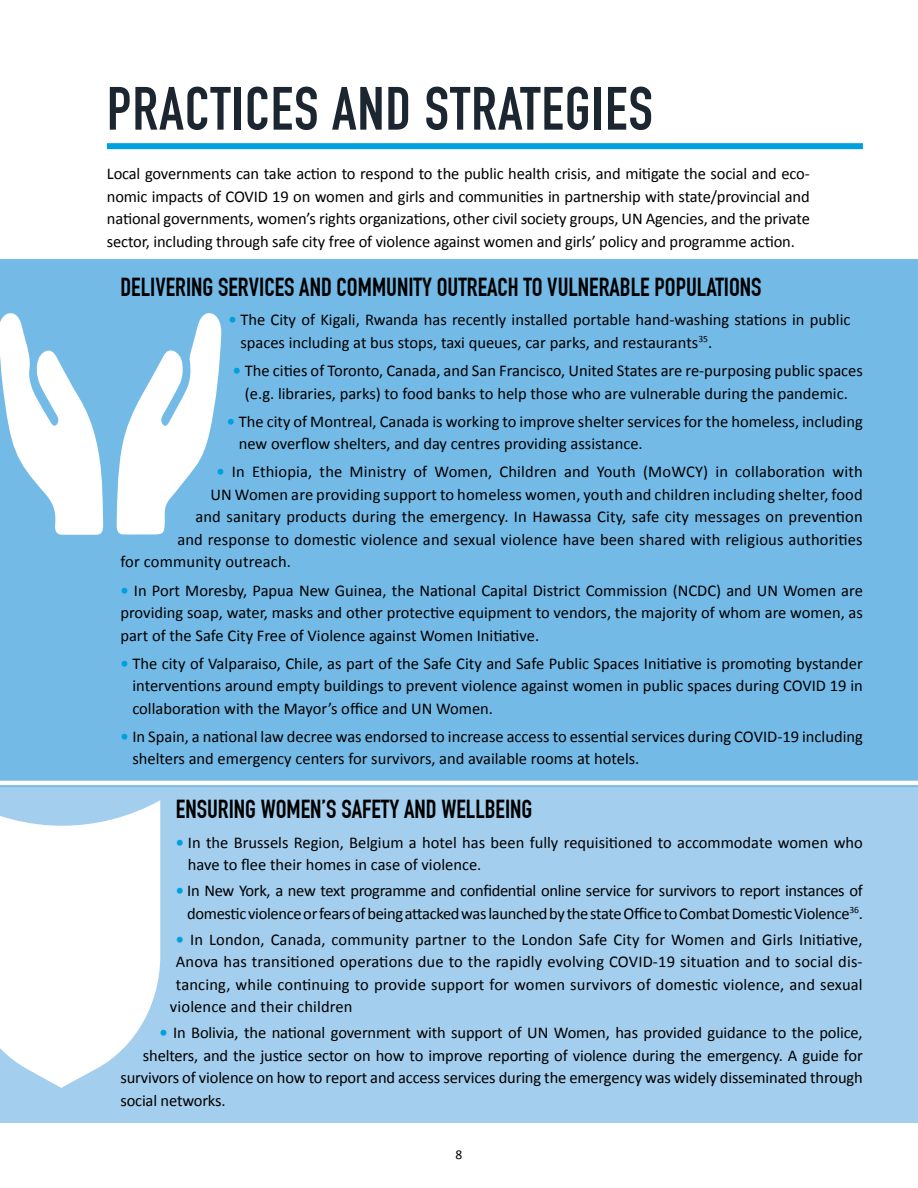
<style>
.page{position:relative;width:918px;height:1188px;background:#fff}
.page>*{position:absolute;margin:0;border:0;box-sizing:border-box;transform-origin:0 0}
.t1{font:700 60px "DIN Condensed";letter-spacing:.02em;color:#1b2630}
.t2{font:700 25.5px "DIN Condensed";color:#000}
.t3{font:16.5px/22.5px "Calibri";color:#000}
.t4{font:16.5px/22.5px "Calibri";letter-spacing:-.02em;color:#000;text-align:right}
.t5{font:13.5px "Calibri";color:#000}
.s1{font-weight:700;color:#00a0df}
</style>
<div class="page">
<div style="left:0;top:775px;width:918px;height:348px;background:#a4ceed"></div>
<svg style="left:0;top:800px;width:160px;height:288px;fill:#fff"></svg>
<div style="left:0;top:259px;width:918px;height:528px;background:#74bae7"></div>
<div style="left:107px;top:143px;width:756px;height:6px;background:#00a0df"></div>
<hr style="left:0;top:781px;width:918px;height:4px;background:#fff">
<svg style="left:117px;top:313px;width:105px;height:222px"></svg>
<svg style="left:0;top:313px;width:103px;height:222px"></svg>
<h1 class="t1" style="left:107px;top:73px;width:547px">PRACTICES AND STRATEGIES</h1>
<p class="t3" style="left:107px;top:162px;width:704px;text-align:justify">Local governments can take action to respond to the public health crisis, and mitigate the social and eco&shy;nomic impacts of COVID 19 on women and girls and communities in partnership with state/provincial and national governments, women’s rights organizations, other civil society groups, UN Agencies, and the private sector, including through safe city free of violence against women and girls’ policy and programme action.</p>
<h2 class="t2" style="left:120px;top:272px;width:643px">DELIVERING SERVICES AND COMMUNITY OUTREACH TO VULNERABLE POPULATIONS</h2>
<p class="t3" style="left:240px;top:309px;width:612px;text-indent:-12px"><span class="s1">•</span> The City of Kigali, Rwanda has recently installed portable hand-washing stations in public spaces including at bus stops, taxi queues, car parks, and restaurants<sup>35</sup>.</p>
<p class="t3" style="left:233px;top:359px;width:631px;text-align:center"><span class="s1">•</span> The cities of Toronto, Canada, and San Francisco, United States are re-purposing public spaces (e.g. libraries, parks) to food banks to help those who are vulnerable during the pandemic.</p>
<p class="t3" style="left:239px;top:410px;width:626px;text-indent:-12px"><span class="s1">•</span> The city of Montreal, Canada is working to improve shelter services for the homeless, including new overflow shelters, and day centres providing assistance.</p>
<p class="t3" style="left:216px;top:461px;width:648px"><span class="s1">•</span> In Ethiopia, the Ministry of Women, Children and Youth (MoWCY) in collaboration with</p>
<p class="t3" style="left:210px;top:483px;width:654px">UN Women are providing support to homeless women, youth and children including shelter, food</p>
<p class="t3" style="left:195px;top:506px;width:669px">and sanitary products during the emergency. In Hawassa City, safe city messages on prevention</p>
<p class="t3" style="left:177px;top:528px;width:687px">and response to domestic violence and sexual violence have been shared with religious authorities</p>
<p class="t3" style="left:120px;top:551px;width:172px">for community outreach.</p>
<p class="t3" style="left:120px;top:579px;width:744px;text-align:justify"><span class="s1">•</span> In Port Moresby, Papua New Guinea, the National Capital District Commission (NCDC) and UN Women are providing soap, water, masks and other protective equipment to vendors, the majority of whom are women, as part of the Safe City Free of Violence against Women Initiative.</p>
<p class="t3" style="left:132px;top:652px;width:732px;text-align:justify;text-indent:-12px"><span class="s1">•</span> The city of Valparaiso, Chile, as part of the Safe City and Safe Public Spaces Initiative is promoting bystander interventions around empty buildings to prevent violence against women in public spaces during COVID 19 in collaboration with the Mayor’s office and UN Women.</p>
<p class="t3" style="left:132px;top:725px;width:732px;text-indent:-12px"><span class="s1">•</span> In Spain, a national law decree was endorsed to increase access to essential services during COVID-19 including shelters and emergency centers for survivors, and available rooms at hotels.</p>
<h2 class="t2" style="left:176px;top:795px;width:358px">ENSURING WOMEN’S SAFETY AND WELLBEING</h2>
<p class="t3" style="left:188px;top:831px;width:677px;text-indent:-12px"><span class="s1">•</span> In the Brussels Region, Belgium a hotel has been fully requisitioned to accommodate women who have to flee their homes in case of violence.</p>
<p class="t4" style="left:176px;top:880px;width:688px"><span class="s1">•</span> In New York, a new text programme and confidential online service for survivors to report instances of domestic violence or fears of being attacked was launched by the state Office to Combat Domestic Violence<sup>36</sup>.</p>
<p class="t3" style="left:176px;top:928px;width:688px"><span class="s1">•</span> In London, Canada, community partner to the London Safe City for Women and Girls Initiative,</p>
<p class="t3" style="left:176px;top:951px;width:688px">Anova has transitioned operations due to the rapidly evolving COVID-19 situation and to social dis-</p>
<p class="t3" style="left:176px;top:973px;width:688px">tancing, while continuing to provide support for women survivors of domestic violence, and sexual</p>
<p class="t3" style="left:170px;top:996px;width:184px">violence and their children</p>
<p class="t3" style="left:159px;top:1022px;width:705px"><span class="s1">•</span> In Bolivia, the national government with support of UN Women, has provided guidance to the police,</p>
<p class="t3" style="left:143px;top:1044px;width:721px">shelters, and the justice sector on how to improve reporting of violence during the emergency. A guide for</p>
<p class="t3" style="left:120px;top:1067px;width:744px">survivors of violence on how to report and access services during the emergency was widely disseminated through</p>
<p class="t3" style="left:120px;top:1089px;width:107px">social networks.</p>
<p class="t5" style="left:456px;top:1146px;width:8px">8</p>
</div>
